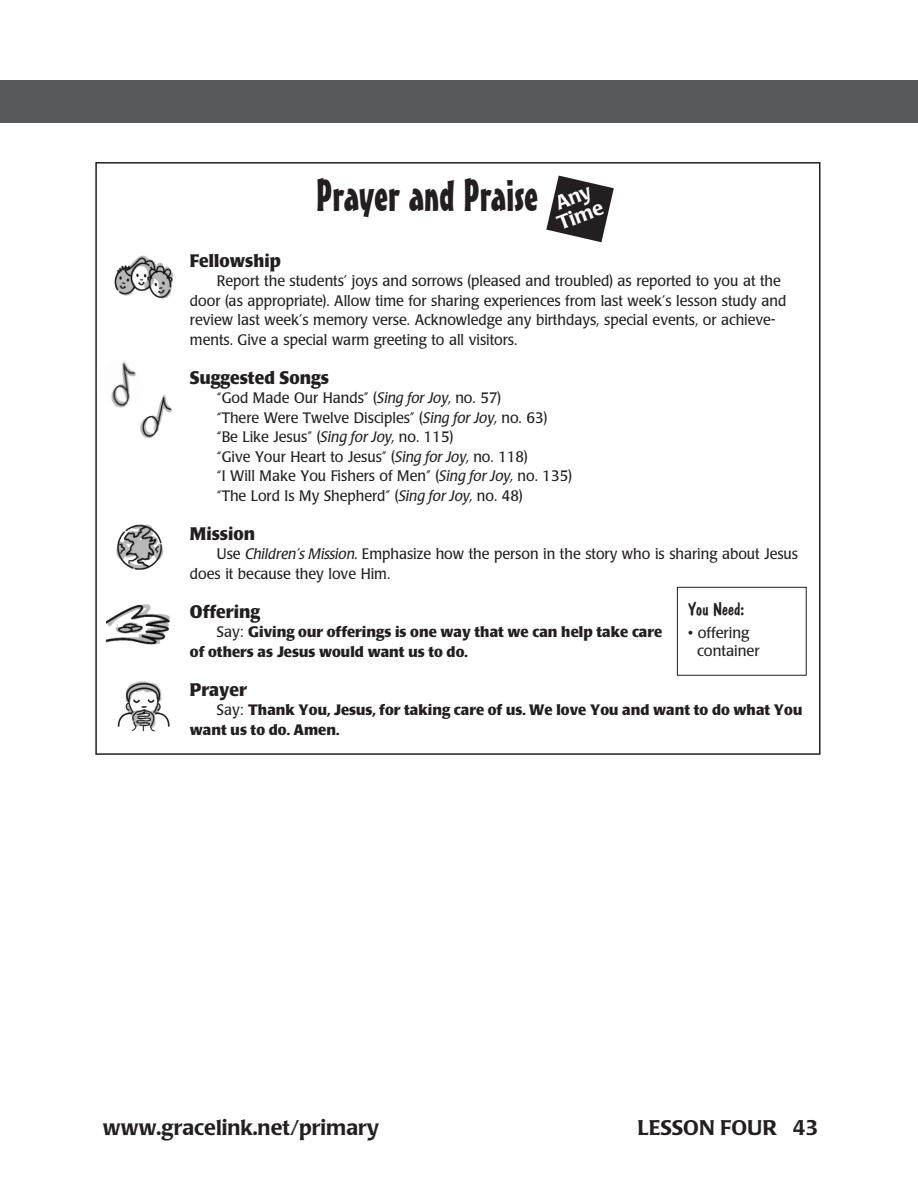
<style>
.page{position:relative;width:918px;height:1202px;background:#fff}
.page>*{position:absolute;margin:0;border:0;box-sizing:border-box;transform-origin:0 0}
.section_title{font:45px "Mister Earl BT";color:#231f20}
.t1{font:500 21px "Poppl Laudatio";color:#231f20}
.t2{font:500 19.65px/19.6px "Poppl Laudatio";color:#fff}
.subhead{font:700 18px "Poppl Laudatio";color:#231f20;scale:.95 1}
.You_Need_head{font:18px "Dom Casual D";color:#231f20}
.body{font:15px/19.5px "Poppl Laudatio";color:#231f20;scale:.95 1}
.body-2{font:700 15px/19.5px "Poppl Laudatio";color:#231f20}
.You_Need_items{font:15px/18px "Poppl Laudatio";color:#231f20}
.s1{font-style:italic}
.s2{font-weight:400}
</style>
<div class="page">
<div style="left:0;top:80px;width:27px;height:43px;background:#58595b"></div>
<img style="left:114px;top:255px;width:60px;height:44px">
<img style="left:111px;top:361px;width:26px;height:47px">
<img style="left:116px;top:524px;width:48px;height:46px">
<img style="left:107px;top:604px;width:63px;height:41px">
<img style="left:117px;top:681px;width:53px;height:50px">
<img style="left:140px;top:395px;width:32px;height:44px">
<div style="left:27px;top:80px;width:891px;height:43px;background:#58595b"></div>
<svg style="left:546px;top:176px;width:68px;height:66px"></svg>
<div style="left:677px;top:587px;width:130px;height:88px;border:1px solid #231f20"></div>
<p class="section_title" style="left:316px;top:168px;width:224px">Prayer and Praise</p>
<p class="t2" style="left:548px;top:197px;width:49px;rotate:-21deg">Any<br>Time</p>
<p class="subhead" style="left:190px;top:250px;width:97px">Fellowship</p>
<p class="body" style="left:190px;top:272px;width:629px;text-indent:27px">Report the students’ joys and sorrows (pleased and troubled) as reported to you at the door (as appropriate). Allow time for sharing experiences from last week’s lesson study and review last week’s memory verse. Acknowledge any birthdays, special events, or achieve&shy;ments. Give a special warm greeting to all visitors.</p>
<p class="subhead" style="left:190px;top:367px;width:148px">Suggested Songs</p>
<p class="body" style="left:217px;top:389px;width:301px">“God Made Our Hands” (<span class="s1">Sing for Joy,</span> no. 57)</p>
<p class="body" style="left:217px;top:408px;width:349px">“There Were Twelve Disciples” (<span class="s1">Sing for Joy,</span> no. 63)</p>
<p class="body" style="left:217px;top:428px;width:250px">“Be Like Jesus” (<span class="s1">Sing for Joy,</span> no. 115)</p>
<p class="body" style="left:217px;top:447px;width:329px">“Give Your Heart to Jesus” (<span class="s1">Sing for Joy,</span> no. 118)</p>
<p class="body" style="left:217px;top:467px;width:375px">“I Will Make You Fishers of Men” (<span class="s1">Sing for Joy,</span> no. 135)</p>
<p class="body" style="left:217px;top:486px;width:323px">“The Lord Is My Shepherd” (<span class="s1">Sing for Joy,</span> no. 48)</p>
<p class="subhead" style="left:190px;top:523px;width:70px">Mission</p>
<p class="body" style="left:190px;top:545px;width:642px;text-indent:27px">Use <span class="s1">Children’s Mission.</span> Emphasize how the person in the story who is sharing about Jesus does it because they love Him.</p>
<p class="subhead" style="left:190px;top:601px;width:75px">Offering</p>
<p class="body-2" style="left:190px;top:623px;width:474px;text-indent:27px"><span class="s2">Say:</span> Giving our offerings is one way that we can help take care of others as Jesus would want us to do.</p>
<p class="subhead" style="left:190px;top:679px;width:61px">Prayer</p>
<p class="body-2" style="left:190px;top:701px;width:614px;text-indent:27px"><span class="s2">Say:</span> Thank You, Jesus, for taking care of us. We love You and want to do what You want us to do. Amen.</p>
<p class="You_Need_head" style="left:688px;top:599px;width:58px">You Need:</p>
<p class="You_Need_items" style="left:697px;top:624px;width:64px;text-indent:-9px">• offering container</p>
<p class="t1" style="left:103px;top:1115px;width:278px">www.gracelink.net/primary</p>
<p class="t1" style="left:637px;top:1115px;width:182px">LESSON FOUR 43</p>
</div>
